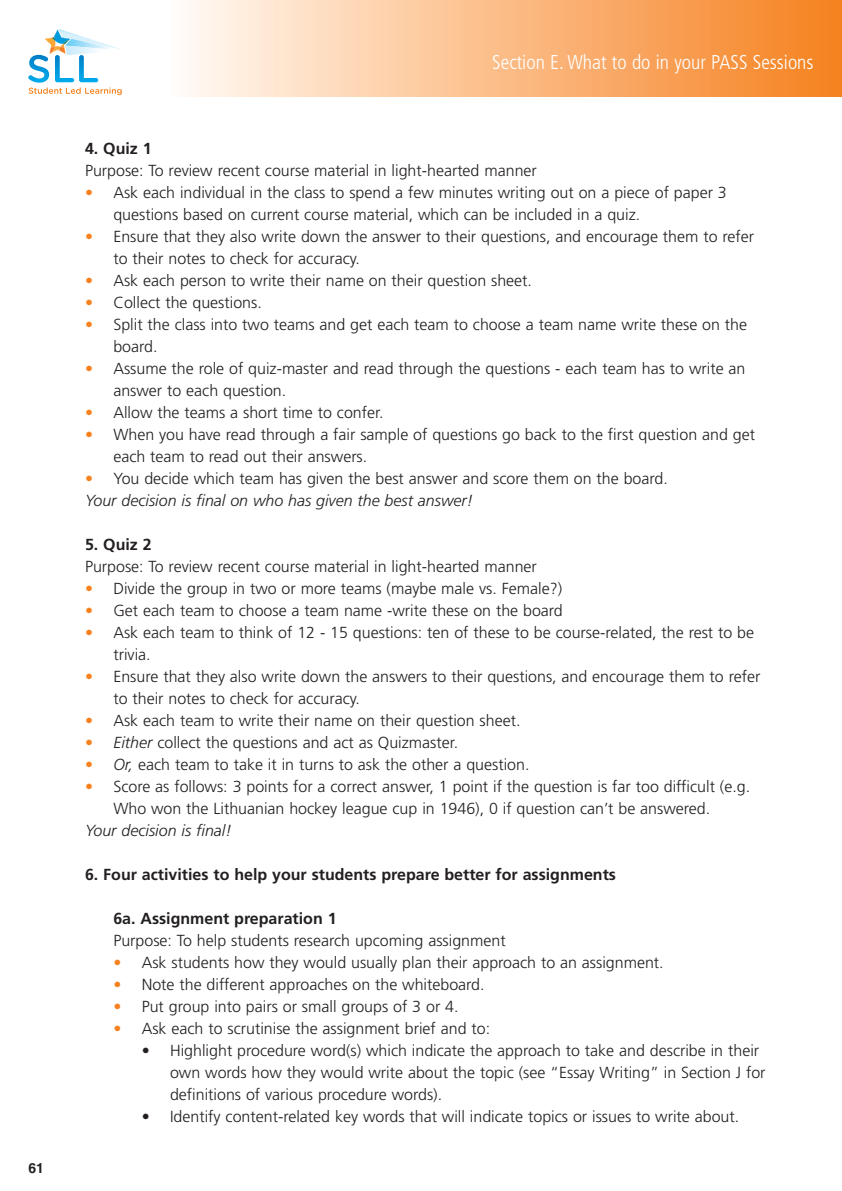
<style>
.page{position:relative;width:842px;height:1191px;background:#fff}
.page>*{position:absolute;margin:0;border:0;box-sizing:border-box;transform-origin:0 0}
.t1{font:300 condensed 20px "Frutiger LT";color:#fff}
.t2{font:300 16px/22px "Frutiger LT";color:#231f20}
.t3{font:700 16px "Frutiger LT";color:#231f20}
.t4{font:italic 300 16px "Frutiger LT";color:#231f20}
.t5{font:700 14px "Helvetica LT";color:#231f20}
.s1{color:#f5821f}
.s2{font-style:italic}
</style>
<div class="page">
<svg style="left:28px;top:28px;width:94px;height:67px"></svg>
<img style="left:186px;top:0;width:656px;height:96px">
<p class="t5" style="left:28px;top:1162px;width:17px">61</p>
<p class="t1" style="left:492px;top:52px;width:323px">Section E. What to do in your PASS Sessions</p>
<p class="t3" style="left:85px;top:142px;width:68px">4. Quiz 1</p>
<p class="t2" style="left:85px;top:160px;width:453px">Purpose: To review recent course material in light-hearted manner</p>
<p class="t2" style="left:113px;top:182px;width:615px;text-indent:-28px"><span class="s1">•</span> Ask each individual in the class to spend a few minutes writing out on a piece of paper 3 questions based on current course material, which can be included in a quiz.</p>
<p class="t2" style="left:113px;top:226px;width:642px;text-indent:-28px"><span class="s1">•</span> Ensure that they also write down the answer to their questions, and encourage them to refer to their notes to check for accuracy.</p>
<p class="t2" style="left:85px;top:270px;width:448px"><span class="s1">•</span> Ask each person to write their name on their question sheet.</p>
<p class="t2" style="left:85px;top:292px;width:178px"><span class="s1">•</span> Collect the questions.</p>
<p class="t2" style="left:113px;top:314px;width:635px;text-indent:-28px"><span class="s1">•</span> Split the class into two teams and get each team to choose a team name write these on the board.</p>
<p class="t2" style="left:113px;top:358px;width:633px;text-indent:-28px"><span class="s1">•</span> Assume the role of quiz-master and read through the questions - each team has to write an answer to each question.</p>
<p class="t2" style="left:85px;top:402px;width:300px"><span class="s1">•</span> Allow the teams a short time to confer.</p>
<p class="t2" style="left:113px;top:424px;width:643px;text-indent:-28px"><span class="s1">•</span> When you have read through a fair sample of questions go back to the first question and get each team to read out their answers.</p>
<p class="t2" style="left:85px;top:468px;width:584px"><span class="s1">•</span> You decide which team has given the best answer and score them on the board.<br><span class="s2">Your decision is final on who has given the best answer!</span></p>
<p class="t3" style="left:85px;top:538px;width:68px">5. Quiz 2</p>
<p class="t2" style="left:85px;top:556px;width:453px">Purpose: To review recent course material in light-hearted manner</p>
<p class="t2" style="left:85px;top:578px;width:479px"><span class="s1">•</span> Divide the group in two or more teams (maybe male vs. Female?)</p>
<p class="t2" style="left:85px;top:600px;width:479px"><span class="s1">•</span> Get each team to choose a team name -write these on the board</p>
<p class="t2" style="left:113px;top:622px;width:642px;text-indent:-28px"><span class="s1">•</span> Ask each team to think of 12 - 15 questions: ten of these to be course-related, the rest to be trivia.</p>
<p class="t2" style="left:113px;top:666px;width:648px;text-indent:-28px"><span class="s1">•</span> Ensure that they also write down the answers to their questions, and encourage them to refer to their notes to check for accuracy.</p>
<p class="t2" style="left:85px;top:710px;width:437px"><span class="s1">•</span> Ask each team to write their name on their question sheet.</p>
<p class="t2" style="left:85px;top:732px;width:375px"><span class="s1">•</span> <span class="s2">Either</span> collect the questions and act as Quizmaster.</p>
<p class="t2" style="left:85px;top:754px;width:446px"><span class="s1">•</span> <span class="s2">Or,</span> each team to take it in turns to ask the other a question.</p>
<p class="t2" style="left:113px;top:776px;width:638px;text-indent:-28px"><span class="s1">•</span> Score as follows: 3 points for a correct answer, 1 point if the question is far too difficult (e.g.<br>Who won the Lithuanian hockey league cup in 1946), 0 if question can’t be answered.</p>
<p class="t4" style="left:85px;top:824px;width:148px">Your decision is final!</p>
<p class="t3" style="left:85px;top:868px;width:532px">6. Four activities to help your students prepare better for assignments</p>
<p class="t3" style="left:113px;top:912px;width:225px">6a. Assignment preparation 1</p>
<p class="t2" style="left:113px;top:930px;width:394px">Purpose: To help students research upcoming assignment</p>
<p class="t2" style="left:113px;top:952px;width:552px"><span class="s1">•</span> Ask students how they would usually plan their approach to an assignment.</p>
<p class="t2" style="left:113px;top:974px;width:373px"><span class="s1">•</span> Note the different approaches on the whiteboard.</p>
<p class="t2" style="left:113px;top:996px;width:347px"><span class="s1">•</span> Put group into pairs or small groups of 3 or 4.</p>
<p class="t2" style="left:113px;top:1018px;width:378px"><span class="s1">•</span> Ask each to scrutinise the assignment brief and to:</p>
<p class="t2" style="left:170px;top:1040px;width:597px;text-indent:-28px">• Highlight procedure word(s) which indicate the approach to take and describe in their own words how they would write about the topic (see “Essay Writing” in Section J for definitions of various procedure words).</p>
<p class="t2" style="left:142px;top:1106px;width:599px">• Identify content-related key words that will indicate topics or issues to write about.</p>
</div>
